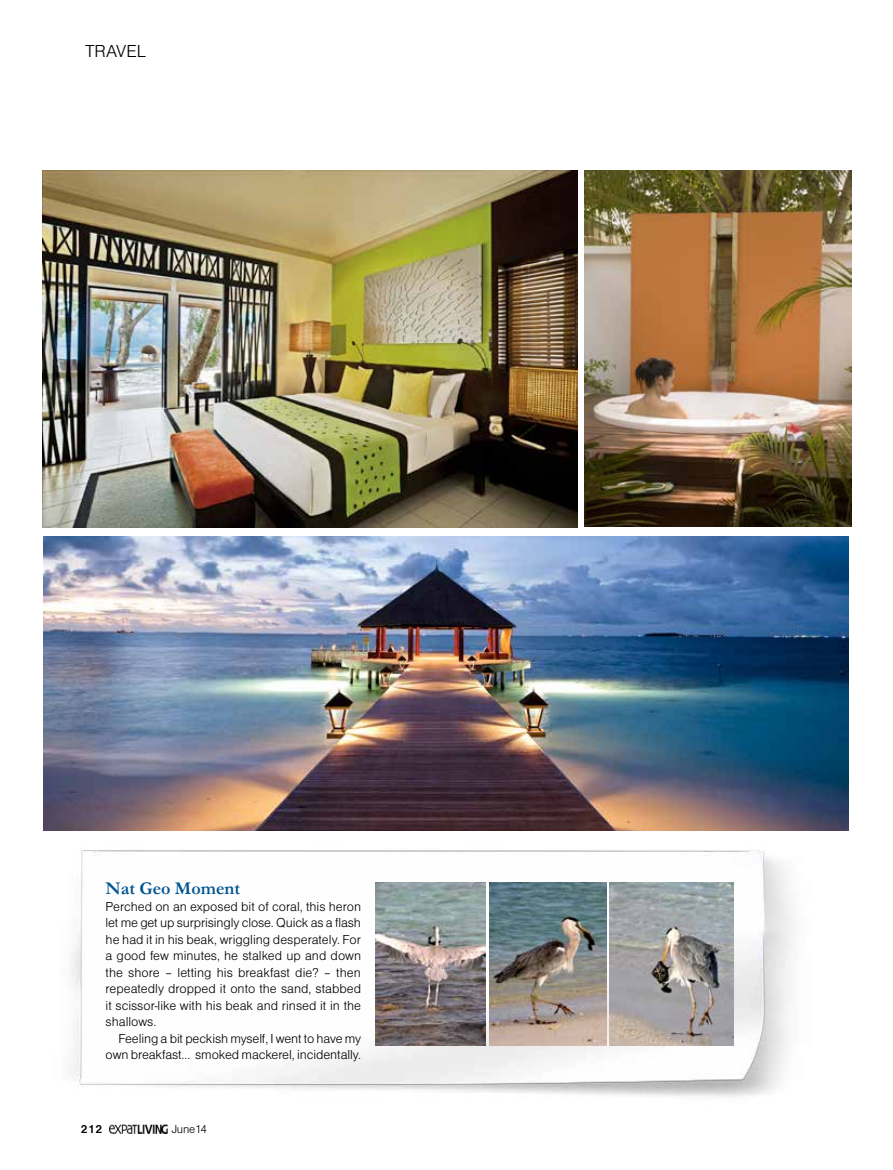
<style>
.page{position:relative;width:893px;height:1170px;background:#fff}
.page>*{position:absolute;margin:0;border:0;box-sizing:border-box;transform-origin:0 0}
.t1{font:700 18px "Garamond";color:#005591}
.t2{font:300 18px "Nimbus Sans D";color:#000}
.t3{font:300 13.5px/16.5px "Nimbus Sans D";letter-spacing:-.005em;color:#000;text-align:justify}
.t4{font:300 12px "Nimbus Sans D";letter-spacing:-.02em;color:#000}
.t5{font:700 12px "Nimbus Sans D";color:#000}
</style>
<div class="page">
<img style="left:110px;top:1124px;width:58px;height:9px">
<img style="left:43px;top:830px;width:806px;height:268px">
<img style="left:376px;top:882px;width:110px;height:163px">
<img style="left:489px;top:882px;width:117px;height:163px">
<img style="left:610px;top:882px;width:123px;height:163px">
<img style="left:43px;top:170px;width:535px;height:357px">
<img style="left:584px;top:170px;width:267px;height:356px">
<img style="left:43px;top:536px;width:805px;height:294px">
<h1 class="t2" style="left:85px;top:41px;width:63px">TRAVEL</h1>
<h1 class="t1" style="left:106px;top:877px;width:136px">Nat Geo Moment</h1>
<p class="t3" style="left:106px;top:897px;width:257px">Perched on an exposed bit of coral, this heron let me get up surprisingly close. Quick as a flash he had it in his beak, wriggling desperately. For a good few minutes, he stalked up and down the shore – letting his breakfast die? – then repeatedly dropped it onto the sand, stabbed it scissor-like with his beak and rinsed it in the shallows.</p>
<p class="t3" style="left:106px;top:1029px;width:257px;text-align:right">Feeling a bit peckish myself, I went to have my own breakfast… smoked mackerel, incidentally.</p>
<p class="t5" style="left:81px;top:1122px;width:24px">212</p>
<p class="t4" style="left:172px;top:1122px;width:37px">June14</p>
</div>
